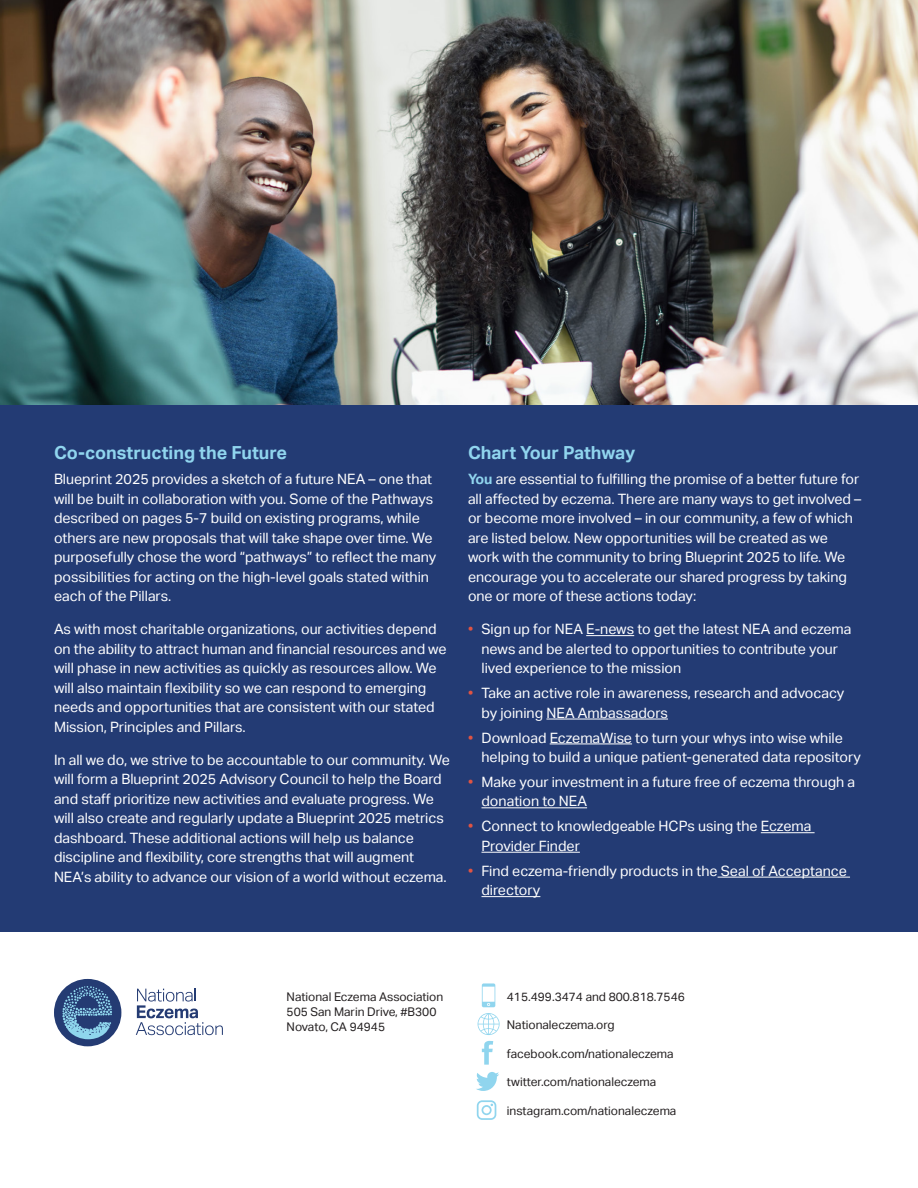
<style>
.page{position:relative;width:918px;height:1188px;background:#fff}
.page>*{position:absolute;margin:0;border:0;box-sizing:border-box;transform-origin:0 0}
.Subhead_dark_blue{font:700 18px "Aktiv Grotesk";color:#90d5ee}
.Body_Copy_9_5{font:14.25px/19.5px "Aktiv Grotesk";color:#fff}
.Body_Copy_Small{font:12px/15px "Aktiv Grotesk";color:#231f20}
.s1{font-weight:700;color:#90d5ee}
.s2{color:#e05443}
</style>
<div class="page">
<div style="left:0;top:405px;width:918px;height:527px;background:#233b74"></div>
<hr style="left:586px;top:635px;width:48px;height:1px;background:#fff">
<hr style="left:546px;top:719px;width:122px;height:1px;background:#fff">
<hr style="left:550px;top:743px;width:82px;height:1px;background:#fff">
<hr style="left:482px;top:807px;width:105px;height:1px;background:#fff">
<hr style="left:761px;top:832px;width:54px;height:1px;background:#fff">
<hr style="left:482px;top:852px;width:98px;height:1px;background:#fff">
<hr style="left:718px;top:877px;width:132px;height:1px;background:#fff">
<hr style="left:482px;top:896px;width:58px;height:1px;background:#fff">
<svg style="left:136px;top:989px;width:87px;height:46px"></svg>
<div style="left:54px;top:979px;width:67px;height:67px;background:#243b73;border-radius:50%"></div>
<svg style="left:62px;top:986px;width:50px;height:53px"></svg>
<svg style="left:477px;top:1100px;width:19px;height:20px"></svg>
<svg style="left:482px;top:1041px;width:11px;height:24px"></svg>
<svg style="left:476px;top:1072px;width:23px;height:19px"></svg>
<svg style="left:482px;top:983px;width:13px;height:24px"></svg>
<svg style="left:478px;top:1013px;width:22px;height:22px"></svg>
<img style="left:0;top:0;width:918px;height:405px">
<p class="Subhead_dark_blue" style="left:54px;top:443px;width:235px">Co-constructing the Future</p>
<p class="Body_Copy_9_5" style="left:54px;top:470px;width:384px">Blueprint 2025 provides a sketch of a future NEA – one that will be built in collaboration with you. Some of the Pathways described on pages 5-7 build on existing programs, while others are new proposals that will take shape over time. We purposefully chose the word “pathways” to reflect the many possibilities for acting on the high-level goals stated within each of the Pillars.</p>
<p class="Body_Copy_9_5" style="left:54px;top:620px;width:394px">As with most charitable organizations, our activities depend on the ability to attract human and financial resources and we will phase in new activities as quickly as resources allow. We will also maintain flexibility so we can respond to emerging needs and opportunities that are consistent with our stated Mission, Principles and Pillars.</p>
<p class="Body_Copy_9_5" style="left:54px;top:750px;width:397px">In all we do, we strive to be accountable to our community. We will form a Blueprint 2025 Advisory Council to help the Board and staff prioritize new activities and evaluate progress. We will also create and regularly update a Blueprint 2025 metrics dashboard. These additional actions will help us balance discipline and flexibility, core strengths that will augment NEA’s ability to advance our vision of a world without eczema.</p>
<p class="Subhead_dark_blue" style="left:468px;top:443px;width:169px">Chart Your Pathway</p>
<p class="Body_Copy_9_5" style="left:468px;top:470px;width:395px"><span class="s1">You</span> are essential to fulfilling the promise of a better future for all affected by eczema. There are many ways to get involved – or become more involved – in our community, a few of which are listed below. New opportunities will be created as we work with the community to bring Blueprint 2025 to life. We encourage you to accelerate our shared progress by taking one or more of these actions today:</p>
<p class="Body_Copy_9_5" style="left:482px;top:620px;width:372px;text-indent:-14px"><span class="s2">•</span> Sign up for NEA E-news to get the latest NEA and eczema news and be alerted to opportunities to contribute your lived experience to the mission</p>
<p class="Body_Copy_9_5" style="left:482px;top:683px;width:364px;text-indent:-14px"><span class="s2">•</span> Take an active role in awareness, research and advocacy by joining NEA Ambassadors</p>
<p class="Body_Copy_9_5" style="left:482px;top:728px;width:381px;text-indent:-14px"><span class="s2">•</span> Download EczemaWise to turn your whys into wise while helping to build a unique patient-generated data repository</p>
<p class="Body_Copy_9_5" style="left:482px;top:772px;width:375px;text-indent:-14px"><span class="s2">•</span> Make your investment in a future free of eczema through a donation to NEA</p>
<p class="Body_Copy_9_5" style="left:482px;top:817px;width:331px;text-indent:-14px"><span class="s2">•</span> Connect to knowledgeable HCPs using the Eczema<br>Provider Finder</p>
<p class="Body_Copy_9_5" style="left:482px;top:861px;width:367px;text-indent:-14px"><span class="s2">•</span> Find eczema-friendly products in the Seal of Acceptance directory</p>
<p class="Body_Copy_Small" style="left:287px;top:989px;width:158px">National Eczema Association<br>505 San Marin Drive, #B300<br>Novato, CA 94945</p>
<p class="Body_Copy_Small" style="left:507px;top:989px;width:179px">415.499.3474 and 800.818.7546</p>
<p class="Body_Copy_Small" style="left:507px;top:1018px;width:109px">Nationaleczema.org</p>
<p class="Body_Copy_Small" style="left:507px;top:1046px;width:168px">facebook.com/nationaleczema</p>
<p class="Body_Copy_Small" style="left:507px;top:1075px;width:151px">twitter.com/nationaleczema</p>
<p class="Body_Copy_Small" style="left:507px;top:1103px;width:171px">instagram.com/nationaleczema</p>
</div>
